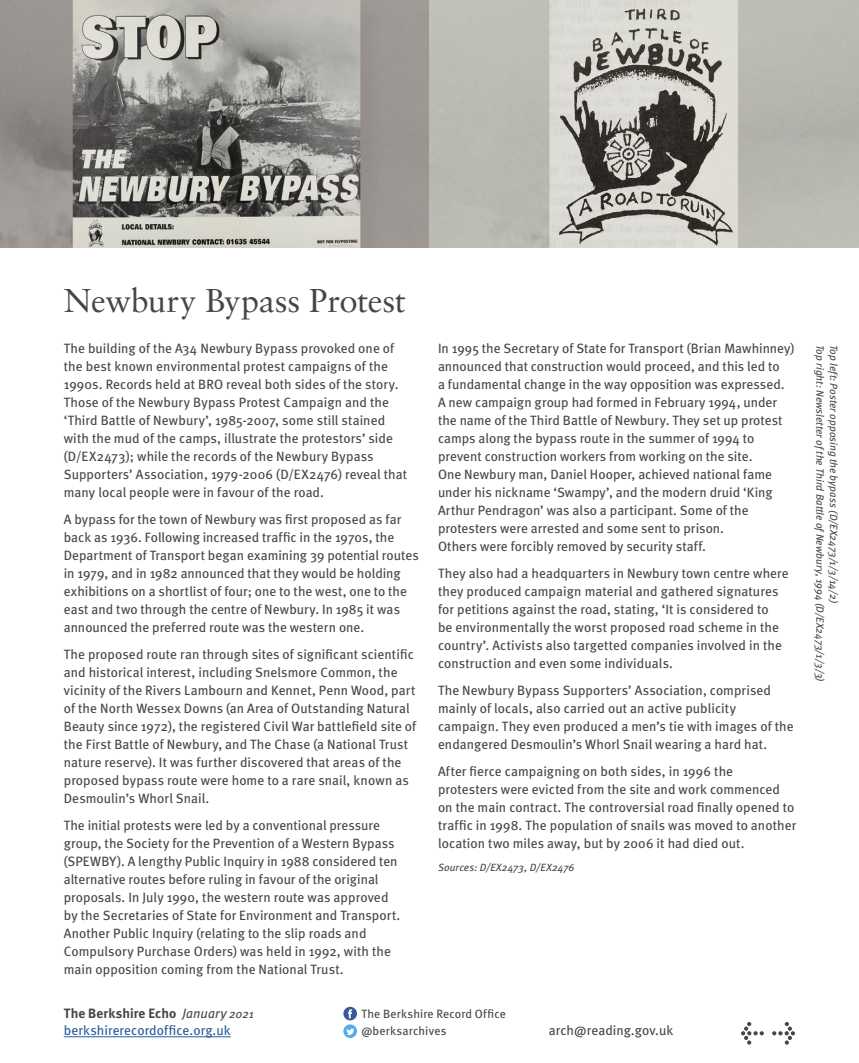
<style>
.page{position:relative;width:859px;height:1063px;background:#fff}
.page>*{position:absolute;margin:0;border:0;box-sizing:border-box;transform-origin:0 0}
.t1{font:33px "Sabon";letter-spacing:-.01em;color:#484644}
.t2{font:13.5px/18px "Meta";letter-spacing:.005em;color:#484644}
.t3{font:13.5px/16.5px "Meta";letter-spacing:.005em;color:#275b9b}
.t4{font:12px/16.5px "Meta";letter-spacing:.01em;color:#484644}
.t5{font:italic 10.5px "Meta";letter-spacing:.01em;color:#484644}
.s1{font-weight:700;color:#484644}
.s2{font-style:italic;color:#484644}
.s3{font-style:italic;font-size:12px;color:#484644}
</style>
<div class="page">
<hr style="left:64px;top:1037px;width:167px;height:1px;background:#275b9b">
<div style="left:343px;top:1024px;width:14px;height:14px;background:#54abed;border-radius:50%"></div>
<svg style="left:346px;top:1029px;width:8px;height:6px"></svg>
<div style="left:343px;top:1007px;width:14px;height:13px;background:#3b5999;border-radius:50%"></div>
<svg style="left:348px;top:1009px;width:4px;height:9px"></svg>
<svg style="left:741px;top:1022px;width:23px;height:23px"></svg>
<svg style="left:772px;top:1022px;width:23px;height:23px"></svg>
<img style="left:0;top:0;width:429px;height:248px">
<img style="left:429px;top:0;width:430px;height:248px">
<h1 class="t1" style="left:64px;top:281px;width:344px">Newbury Bypass Protest</h1>
<p class="t2" style="left:64px;top:339px;width:345px">The building of the A34 Newbury Bypass provoked one of the best known environmental protest campaigns of the 1990s. Records held at BRO reveal both sides of the story.<br>Those of the Newbury Bypass Protest Campaign and the ‘Third Battle of Newbury’, 1985-2007, some still stained with the mud of the camps, illustrate the protestors’ side (D/EX2473); while the records of the Newbury Bypass Supporters’ Association, 1979-2006 (D/EX2476) reveal that many local people were in favour of the road.</p>
<p class="t2" style="left:64px;top:510px;width:356px">A bypass for the town of Newbury was first proposed as far back as 1936. Following increased traffic in the 1970s, the Department of Transport began examining 39 potential routes in 1979, and in 1982 announced that they would be holding exhibitions on a shortlist of four; one to the west, one to the east and two through the centre of Newbury. In 1985 it was announced the preferred route was the western one.</p>
<p class="t2" style="left:64px;top:645px;width:354px">The proposed route ran through sites of significant scientific and historical interest, including Snelsmore Common, the vicinity of the Rivers Lambourn and Kennet, Penn Wood, part of the North Wessex Downs (an Area of Outstanding Natural Beauty since 1972), the registered Civil War battlefield site of the First Battle of Newbury, and The Chase (a National Trust nature reserve). It was further discovered that areas of the proposed bypass route were home to a rare snail, known as Desmoulin’s Whorl Snail.</p>
<p class="t2" style="left:64px;top:816px;width:338px">The initial protests were led by a conventional pressure group, the Society for the Prevention of a Western Bypass (SPEWBY). A lengthy Public Inquiry in 1988 considered ten alternative routes before ruling in favour of the original proposals. In July 1990, the western route was approved by the Secretaries of State for Environment and Transport.<br>Another Public Inquiry (relating to the slip roads and Compulsory Purchase Orders) was held in 1992, with the main opposition coming from the National Trust.</p>
<p class="t2" style="left:438px;top:339px;width:358px">In 1995 the Secretary of State for Transport (Brian Mawhinney) announced that construction would proceed, and this led to<br>a fundamental change in the way opposition was expressed.<br>A new campaign group had formed in February 1994, under the name of the Third Battle of Newbury. They set up protest camps along the bypass route in the summer of 1994 to prevent construction workers from working on the site.<br>One Newbury man, Daniel Hooper, achieved national fame under his nickname ‘Swampy’, and the modern druid ‘King Arthur Pendragon’ was also a participant. Some of the protesters were arrested and some sent to prison.<br>Others were forcibly removed by security staff.</p>
<p class="t2" style="left:438px;top:564px;width:352px">They also had a headquarters in Newbury town centre where they produced campaign material and gathered signatures for petitions against the road, stating, ‘It is considered to<br>be environmentally the worst proposed road scheme in the country’. Activists also targetted companies involved in the construction and even some individuals.</p>
<p class="t2" style="left:438px;top:681px;width:357px">The Newbury Bypass Supporters’ Association, comprised mainly of locals, also carried out an active publicity campaign. They even produced a men’s tie with images of the endangered Desmoulin’s Whorl Snail wearing a hard hat.</p>
<p class="t2" style="left:438px;top:762px;width:360px">After fierce campaigning on both sides, in 1996 the protesters were evicted from the site and work commenced on the main contract. The controversial road finally opened to traffic in 1998. The population of snails was moved to another location two miles away, but by 2006 it had died out.</p>
<p class="t5" style="left:438px;top:861px;width:138px">Sources: D/EX2473, D/EX2476</p>
<p class="t3" style="left:64px;top:1005px;width:192px"><span class="s1">The Berkshire Echo</span> <span class="s2">January</span> <span class="s3">2021 </span>berkshirerecordoffice.org.uk</p>
<p class="t4" style="left:361px;top:1005px;width:146px">The Berkshire Record Office @berksarchives</p>
<p class="t2" style="left:549px;top:1021px;width:126px">arch@reading.gov.uk</p>
<p class="t5" style="left:826px;top:345px;width:340px;rotate:90deg">Top right: Newsletter of the Third Battle of Newbury, 1994 (D/EX2473/1/3/3)</p>
<p class="t5" style="left:840px;top:345px;width:261px;rotate:90deg">Top left: Poster opposing the bypass (D/EX2473/1/3/14/2)</p>
</div>
